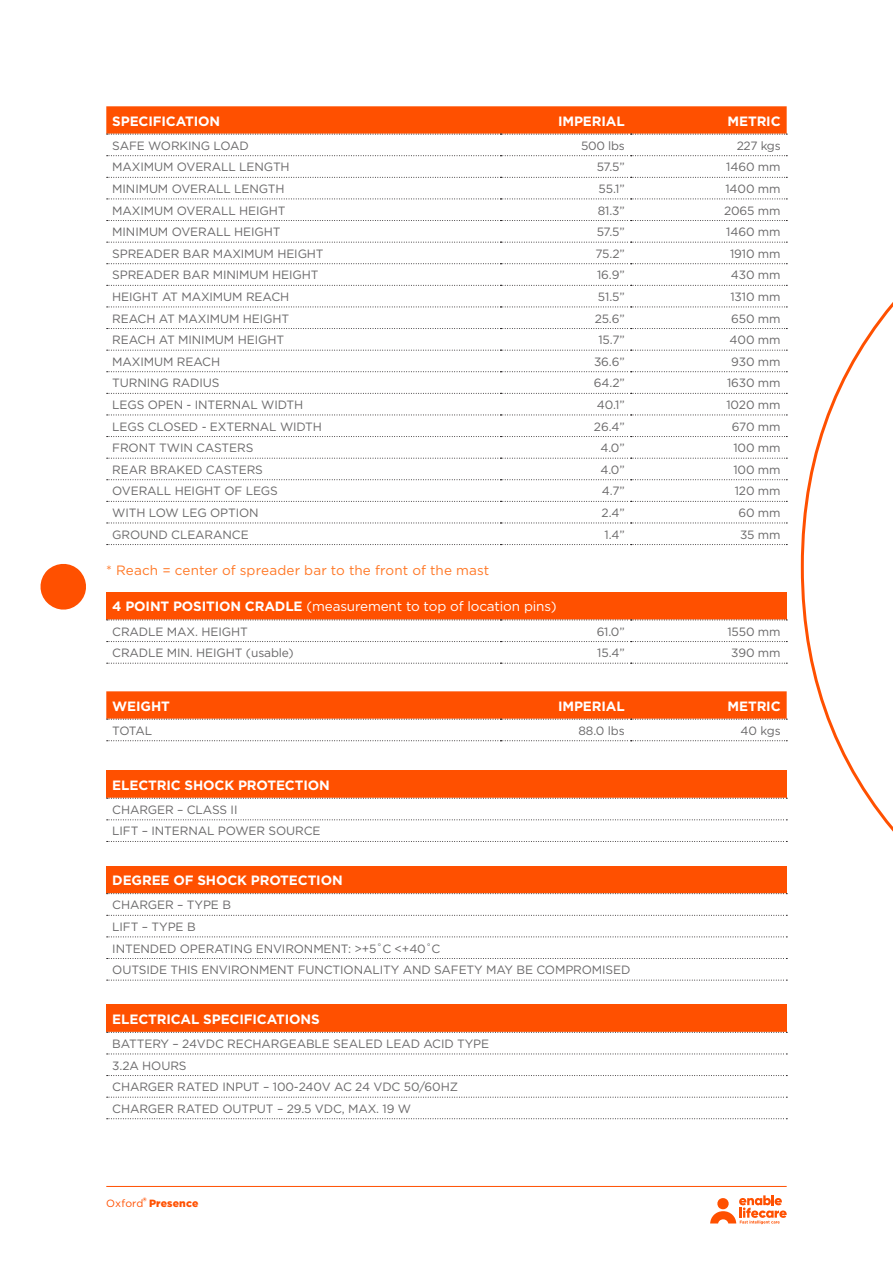
<style>
.page{position:relative;width:893px;height:1263px;background:#fff}
.page>*{position:absolute;margin:0;border:0;box-sizing:border-box;transform-origin:0 0}
._04_Table_Heading__b{font:700 13.5px "Gotham";letter-spacing:-.01em;color:#fff}
._04_Table_Heading__b-2{font:13.5px "Gotham";letter-spacing:-.01em;color:#fff}
.Body_9pt{font:13.5px "Gotham";letter-spacing:.01em;color:#ff7826}
._04_Table_Heading__K{font:12px "Gotham";letter-spacing:-.01em;color:#696869}
._04_Table_Text__Knoc{font:12px "Gotham";letter-spacing:-.01em;color:#696869}
.t1{font:900 10.5px "Gotham";letter-spacing:.01em;color:#ff5000}
.s1{font-weight:700}
.s2{font-weight:400}
</style>
<div class="page">
<hr style="left:106px;top:1186px;width:681px;height:1px;background:#ff5000">
<svg style="left:710px;top:1195px;width:77px;height:29px"></svg>
<svg style="left:800px;top:302px;width:93px;height:530px"></svg>
<svg style="left:107px;top:155px;width:680px;height:1px"></svg>
<svg style="left:107px;top:177px;width:680px;height:1px"></svg>
<svg style="left:107px;top:199px;width:680px;height:1px"></svg>
<svg style="left:107px;top:220px;width:680px;height:1px"></svg>
<svg style="left:107px;top:242px;width:680px;height:1px"></svg>
<svg style="left:107px;top:263px;width:680px;height:1px"></svg>
<svg style="left:107px;top:285px;width:680px;height:1px"></svg>
<svg style="left:107px;top:307px;width:680px;height:1px"></svg>
<svg style="left:107px;top:328px;width:680px;height:1px"></svg>
<svg style="left:107px;top:350px;width:680px;height:1px"></svg>
<svg style="left:107px;top:371px;width:680px;height:1px"></svg>
<svg style="left:107px;top:393px;width:680px;height:1px"></svg>
<svg style="left:107px;top:415px;width:680px;height:1px"></svg>
<svg style="left:107px;top:436px;width:680px;height:1px"></svg>
<svg style="left:107px;top:458px;width:680px;height:1px"></svg>
<svg style="left:107px;top:479px;width:680px;height:1px"></svg>
<svg style="left:107px;top:501px;width:680px;height:1px"></svg>
<svg style="left:107px;top:523px;width:680px;height:1px"></svg>
<svg style="left:107px;top:544px;width:680px;height:1px"></svg>
<svg style="left:106px;top:106px;width:681px;height:29px;background:#fc580c"></svg>
<svg style="left:107px;top:740px;width:680px;height:1px"></svg>
<svg style="left:106px;top:691px;width:681px;height:29px;background:#fc570c"></svg>
<div style="left:106px;top:770px;width:681px;height:28px;background:#ff5000"></div>
<svg style="left:107px;top:819px;width:680px;height:1px"></svg>
<svg style="left:107px;top:841px;width:680px;height:1px"></svg>
<svg style="left:107px;top:798px;width:680px;height:1px"></svg>
<div style="left:106px;top:866px;width:681px;height:28px;background:#ff5000"></div>
<svg style="left:107px;top:915px;width:680px;height:1px"></svg>
<svg style="left:107px;top:936px;width:680px;height:1px"></svg>
<svg style="left:107px;top:958px;width:680px;height:1px"></svg>
<svg style="left:107px;top:980px;width:680px;height:1px"></svg>
<svg style="left:107px;top:893px;width:680px;height:1px"></svg>
<div style="left:106px;top:1004px;width:681px;height:28px;background:#ff5000"></div>
<svg style="left:107px;top:1053px;width:680px;height:1px"></svg>
<svg style="left:107px;top:1075px;width:680px;height:1px"></svg>
<svg style="left:107px;top:1097px;width:680px;height:1px"></svg>
<svg style="left:107px;top:1118px;width:680px;height:1px"></svg>
<svg style="left:107px;top:1032px;width:680px;height:1px"></svg>
<div style="left:106px;top:592px;width:681px;height:28px;background:#ff5000"></div>
<svg style="left:107px;top:641px;width:680px;height:1px"></svg>
<svg style="left:107px;top:663px;width:680px;height:1px"></svg>
<svg style="left:107px;top:620px;width:680px;height:1px"></svg>
<svg style="left:40px;top:564px;width:46px;height:46px"></svg>
<p class="_04_Table_Heading__b" style="left:112px;top:112px;width:109px">SPECIFICATION</p>
<p class="_04_Table_Heading__b" style="left:558px;top:112px;width:68px">IMPERIAL</p>
<p class="_04_Table_Heading__b" style="left:728px;top:112px;width:55px">METRIC</p>
<p class="_04_Table_Heading__K" style="left:112px;top:138px;width:138px">SAFE WORKING LOAD</p>
<p class="_04_Table_Text__Knoc" style="left:581px;top:138px;width:45px">500 lbs</p>
<p class="_04_Table_Text__Knoc" style="left:737px;top:138px;width:46px">227 kgs</p>
<p class="_04_Table_Heading__K" style="left:112px;top:159px;width:179px">MAXIMUM OVERALL LENGTH</p>
<p class="_04_Table_Text__Knoc" style="left:597px;top:159px;width:30px">57.5”</p>
<p class="_04_Table_Text__Knoc" style="left:726px;top:159px;width:56px">1460 mm</p>
<p class="_04_Table_Heading__K" style="left:112px;top:181px;width:174px">MINIMUM OVERALL LENGTH</p>
<p class="_04_Table_Text__Knoc" style="left:599px;top:181px;width:28px">55.1”</p>
<p class="_04_Table_Text__Knoc" style="left:725px;top:181px;width:57px">1400 mm</p>
<p class="_04_Table_Heading__K" style="left:112px;top:203px;width:175px">MAXIMUM OVERALL HEIGHT</p>
<p class="_04_Table_Text__Knoc" style="left:598px;top:203px;width:29px">81.3”</p>
<p class="_04_Table_Text__Knoc" style="left:724px;top:203px;width:58px">2065 mm</p>
<p class="_04_Table_Heading__K" style="left:112px;top:224px;width:170px">MINIMUM OVERALL HEIGHT</p>
<p class="_04_Table_Text__Knoc" style="left:597px;top:224px;width:30px">57.5”</p>
<p class="_04_Table_Text__Knoc" style="left:726px;top:224px;width:56px">1460 mm</p>
<p class="_04_Table_Heading__K" style="left:112px;top:246px;width:213px">SPREADER BAR MAXIMUM HEIGHT</p>
<p class="_04_Table_Text__Knoc" style="left:596px;top:246px;width:31px">75.2”</p>
<p class="_04_Table_Text__Knoc" style="left:730px;top:246px;width:52px">1910 mm</p>
<p class="_04_Table_Heading__K" style="left:112px;top:267px;width:208px">SPREADER BAR MINIMUM HEIGHT</p>
<p class="_04_Table_Text__Knoc" style="left:597px;top:267px;width:29px">16.9”</p>
<p class="_04_Table_Text__Knoc" style="left:731px;top:267px;width:51px">430 mm</p>
<p class="_04_Table_Heading__K" style="left:112px;top:289px;width:178px">HEIGHT AT MAXIMUM REACH</p>
<p class="_04_Table_Text__Knoc" style="left:598px;top:289px;width:28px">51.5”</p>
<p class="_04_Table_Text__Knoc" style="left:730px;top:289px;width:52px">1310 mm</p>
<p class="_04_Table_Heading__K" style="left:112px;top:311px;width:178px">REACH AT MAXIMUM HEIGHT</p>
<p class="_04_Table_Text__Knoc" style="left:595px;top:311px;width:32px">25.6”</p>
<p class="_04_Table_Text__Knoc" style="left:731px;top:311px;width:51px">650 mm</p>
<p class="_04_Table_Heading__K" style="left:112px;top:332px;width:173px">REACH AT MINIMUM HEIGHT</p>
<p class="_04_Table_Text__Knoc" style="left:598px;top:332px;width:28px">15.7”</p>
<p class="_04_Table_Text__Knoc" style="left:730px;top:332px;width:53px">400 mm</p>
<p class="_04_Table_Heading__K" style="left:112px;top:354px;width:109px">MAXIMUM REACH</p>
<p class="_04_Table_Text__Knoc" style="left:594px;top:354px;width:32px">36.6”</p>
<p class="_04_Table_Text__Knoc" style="left:731px;top:354px;width:51px">930 mm</p>
<p class="_04_Table_Heading__K" style="left:112px;top:375px;width:109px">TURNING RADIUS</p>
<p class="_04_Table_Text__Knoc" style="left:594px;top:375px;width:32px">64.2”</p>
<p class="_04_Table_Text__Knoc" style="left:727px;top:375px;width:55px">1630 mm</p>
<p class="_04_Table_Heading__K" style="left:112px;top:397px;width:192px">LEGS OPEN - INTERNAL WIDTH</p>
<p class="_04_Table_Text__Knoc" style="left:597px;top:397px;width:29px">40.1”</p>
<p class="_04_Table_Text__Knoc" style="left:726px;top:397px;width:56px">1020 mm</p>
<p class="_04_Table_Heading__K" style="left:112px;top:419px;width:211px">LEGS CLOSED - EXTERNAL WIDTH</p>
<p class="_04_Table_Text__Knoc" style="left:594px;top:419px;width:32px">26.4”</p>
<p class="_04_Table_Text__Knoc" style="left:732px;top:419px;width:50px">670 mm</p>
<p class="_04_Table_Heading__K" style="left:112px;top:440px;width:143px">FRONT TWIN CASTERS</p>
<p class="_04_Table_Text__Knoc" style="left:600px;top:440px;width:26px">4.0”</p>
<p class="_04_Table_Text__Knoc" style="left:733px;top:440px;width:49px">100 mm</p>
<p class="_04_Table_Heading__K" style="left:112px;top:462px;width:152px">REAR BRAKED CASTERS</p>
<p class="_04_Table_Text__Knoc" style="left:600px;top:462px;width:26px">4.0”</p>
<p class="_04_Table_Text__Knoc" style="left:733px;top:462px;width:49px">100 mm</p>
<p class="_04_Table_Heading__K" style="left:112px;top:483px;width:167px">OVERALL HEIGHT OF LEGS</p>
<p class="_04_Table_Text__Knoc" style="left:602px;top:483px;width:24px">4.7”</p>
<p class="_04_Table_Text__Knoc" style="left:735px;top:483px;width:47px">120 mm</p>
<p class="_04_Table_Heading__K" style="left:112px;top:505px;width:148px">WITH LOW LEG OPTION</p>
<p class="_04_Table_Text__Knoc" style="left:602px;top:505px;width:25px">2.4”</p>
<p class="_04_Table_Text__Knoc" style="left:738px;top:505px;width:44px">60 mm</p>
<p class="_04_Table_Heading__K" style="left:112px;top:527px;width:138px">GROUND CLEARANCE</p>
<p class="_04_Table_Text__Knoc" style="left:604px;top:527px;width:22px">1.4”</p>
<p class="_04_Table_Text__Knoc" style="left:740px;top:527px;width:42px">35 mm</p>
<p class="Body_9pt" style="left:106px;top:561px;width:385px">* Reach = center of spreader bar to the front of the mast</p>
<p class="_04_Table_Heading__b-2" style="left:112px;top:598px;width:446px"><span class="s1">4 POINT POSITION CRADLE</span> (measurement to top of location pins)</p>
<p class="_04_Table_Heading__K" style="left:112px;top:624px;width:137px">CRADLE MAX. HEIGHT</p>
<p class="_04_Table_Text__Knoc" style="left:597px;top:624px;width:29px">61.0”</p>
<p class="_04_Table_Text__Knoc" style="left:727px;top:624px;width:55px">1550 mm</p>
<p class="_04_Table_Heading__K" style="left:112px;top:645px;width:183px">CRADLE MIN. HEIGHT (usable)</p>
<p class="_04_Table_Text__Knoc" style="left:597px;top:645px;width:29px">15.4”</p>
<p class="_04_Table_Text__Knoc" style="left:731px;top:645px;width:51px">390 mm</p>
<p class="_04_Table_Heading__b" style="left:112px;top:697px;width:59px">WEIGHT</p>
<p class="_04_Table_Heading__b" style="left:558px;top:697px;width:68px">IMPERIAL</p>
<p class="_04_Table_Heading__b" style="left:728px;top:697px;width:55px">METRIC</p>
<p class="_04_Table_Heading__K" style="left:112px;top:723px;width:41px">TOTAL</p>
<p class="_04_Table_Text__Knoc" style="left:578px;top:723px;width:48px">88.0 lbs</p>
<p class="_04_Table_Text__Knoc" style="left:741px;top:723px;width:42px">40 kgs</p>
<p class="_04_Table_Heading__b" style="left:112px;top:776px;width:219px">ELECTRIC SHOCK PROTECTION</p>
<p class="_04_Table_Heading__K" style="left:112px;top:802px;width:127px">CHARGER – CLASS II</p>
<p class="_04_Table_Heading__K" style="left:112px;top:823px;width:210px">LIFT – INTERNAL POWER SOURCE</p>
<p class="_04_Table_Heading__b" style="left:112px;top:871px;width:232px">DEGREE OF SHOCK PROTECTION</p>
<p class="_04_Table_Heading__K" style="left:112px;top:897px;width:120px">CHARGER – TYPE B</p>
<p class="_04_Table_Heading__K" style="left:112px;top:919px;width:85px">LIFT – TYPE B</p>
<p class="_04_Table_Heading__K" style="left:112px;top:940px;width:330px">INTENDED OPERATING ENVIRONMENT: &gt;+5˚C &lt;+40˚C</p>
<p class="_04_Table_Heading__K" style="left:112px;top:962px;width:520px">OUTSIDE THIS ENVIRONMENT FUNCTIONALITY AND SAFETY MAY BE COMPROMISED</p>
<p class="_04_Table_Heading__b" style="left:112px;top:1010px;width:209px">ELECTRICAL SPECIFICATIONS</p>
<p class="_04_Table_Heading__K" style="left:112px;top:1036px;width:378px">BATTERY – 24VDC RECHARGEABLE SEALED LEAD ACID TYPE</p>
<p class="_04_Table_Heading__K" style="left:112px;top:1058px;width:76px">3.2A HOURS</p>
<p class="_04_Table_Heading__K" style="left:112px;top:1079px;width:347px">CHARGER RATED INPUT – 100-240V AC 24 VDC 50/60HZ</p>
<p class="_04_Table_Heading__K" style="left:112px;top:1101px;width:300px">CHARGER RATED OUTPUT – 29.5 VDC, MAX. 19 W</p>
<p class="t1" style="left:106px;top:1196px;width:94px"><span class="s2">Oxford</span>® Presence</p>
</div>
